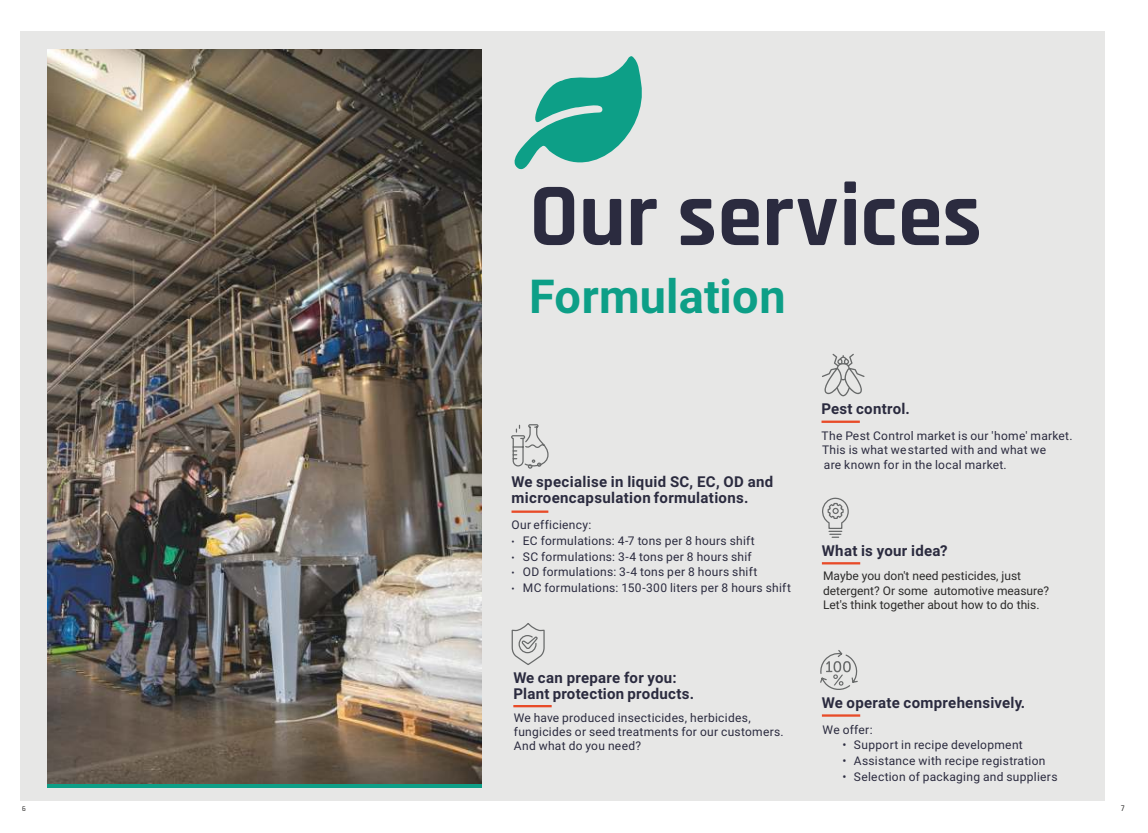
<style>
.page{position:relative;width:1148px;height:833px;background:#fff}
.page>*{position:absolute;margin:0;border:0;box-sizing:border-box;transform-origin:0 0}
.t1{font:700 90.38px "Rajdhani";letter-spacing:-.005em;color:#2b2b3f}
.t2{font:700 46.88px "Roboto";letter-spacing:.005em;color:#0d9f87}
.t3{font:700 15px/16px "Roboto";letter-spacing:.02em;color:#2b2b3f}
.t4{font:12px/13.8px "Roboto";letter-spacing:.02em;color:#2b2b3f}
.t5{font:12px/14.4px "Roboto";color:#2b2a29}
.t6{font:500 8.62px "Rajdhani";color:#2b2a29}
.t7{font:500 7.5px "Rajdhani";color:#2b2a29}
.s1{font-size:9.38px}
</style>
<div class="page">
<div style="left:21px;top:32px;width:1084px;height:769px;background:#e7e7e6"></div>
<div style="left:47px;top:783px;width:434px;height:5px;background:#0d9f87"></div>
<img style="left:47px;top:49px;width:434px;height:734px">
<hr style="left:511px;top:510px;width:37px;height:3px;background:#e84b28">
<svg style="left:511px;top:424px;width:38px;height:44px"></svg>
<hr style="left:513px;top:705px;width:38px;height:2px;background:#e84b28">
<svg style="left:511px;top:623px;width:34px;height:42px"></svg>
<hr style="left:821px;top:420px;width:38px;height:3px;background:#e84b28">
<svg style="left:822px;top:353px;width:42px;height:43px"></svg>
<hr style="left:822px;top:562px;width:38px;height:2px;background:#e84b28">
<svg style="left:822px;top:497px;width:27px;height:41px"></svg>
<hr style="left:822px;top:714px;width:38px;height:2px;background:#e84b28">
<svg style="left:820px;top:650px;width:38px;height:40px"></svg>
<svg style="left:514px;top:56px;width:128px;height:114px"></svg>
<p class="t7" style="left:22px;top:804px;width:5px">6</p>
<h1 class="t1" style="left:529px;top:161px;width:454px">Our services</h1>
<h2 class="t2" style="left:529px;top:278px;width:258px">Formulation</h2>
<p class="t3" style="left:511px;top:475px;width:263px">We specialise in liquid SC, EC, OD and microencapsulation formulations.</p>
<p class="t4" style="left:511px;top:519px;width:81px">Our efficiency:</p>
<p class="t4" style="left:511px;top:535px;width:245px"><span class="s1">•</span> EC formulations: 4-7 tons per 8 hours shift</p>
<p class="t4" style="left:511px;top:550px;width:242px"><span class="s1">•</span> SC formulations: 3-4 tons per 8 hours shif</p>
<p class="t4" style="left:511px;top:566px;width:247px"><span class="s1">•</span> OD formulations: 3-4 tons per 8 hours shift</p>
<p class="t4" style="left:511px;top:582px;width:281px"><span class="s1">•</span> MC formulations: 150-300 liters per 8 hours shift</p>
<p class="t3" style="left:513px;top:671px;width:182px">We can prepare for you:<br>Plant protection products.</p>
<p class="t4" style="left:514px;top:712px;width:271px">We have produced insecticides, herbicides, fungicides or seed treatments for our customers.<br>And what do you need?</p>
<p class="t3" style="left:821px;top:402px;width:90px">Pest control.</p>
<p class="t4" style="left:821px;top:430px;width:253px">The Pest Control market is our 'home' market.<br>This is what we started with and what we</p>
<p class="t4" style="left:824px;top:458px;width:184px">are known for in the local market.</p>
<p class="t3" style="left:822px;top:544px;width:127px">What is your idea?</p>
<p class="t5" style="left:823px;top:570px;width:227px">Maybe you don't need pesticides, just detergent? Or some automotive measure?<br>Let's think together about how to do this.</p>
<p class="t3" style="left:822px;top:696px;width:205px">We operate comprehensively.</p>
<p class="t4" style="left:842px;top:739px;width:182px">• Support in recipe development</p>
<p class="t4" style="left:842px;top:754px;width:204px">• Assistance with recipe registration</p>
<p class="t4" style="left:842px;top:770px;width:216px">• Selection of packaging and suppliers</p>
<p class="t4" style="left:822px;top:723px;width:51px">We offer:</p>
<p class="t6" style="left:1121px;top:803px;width:5px">7</p>
</div>
